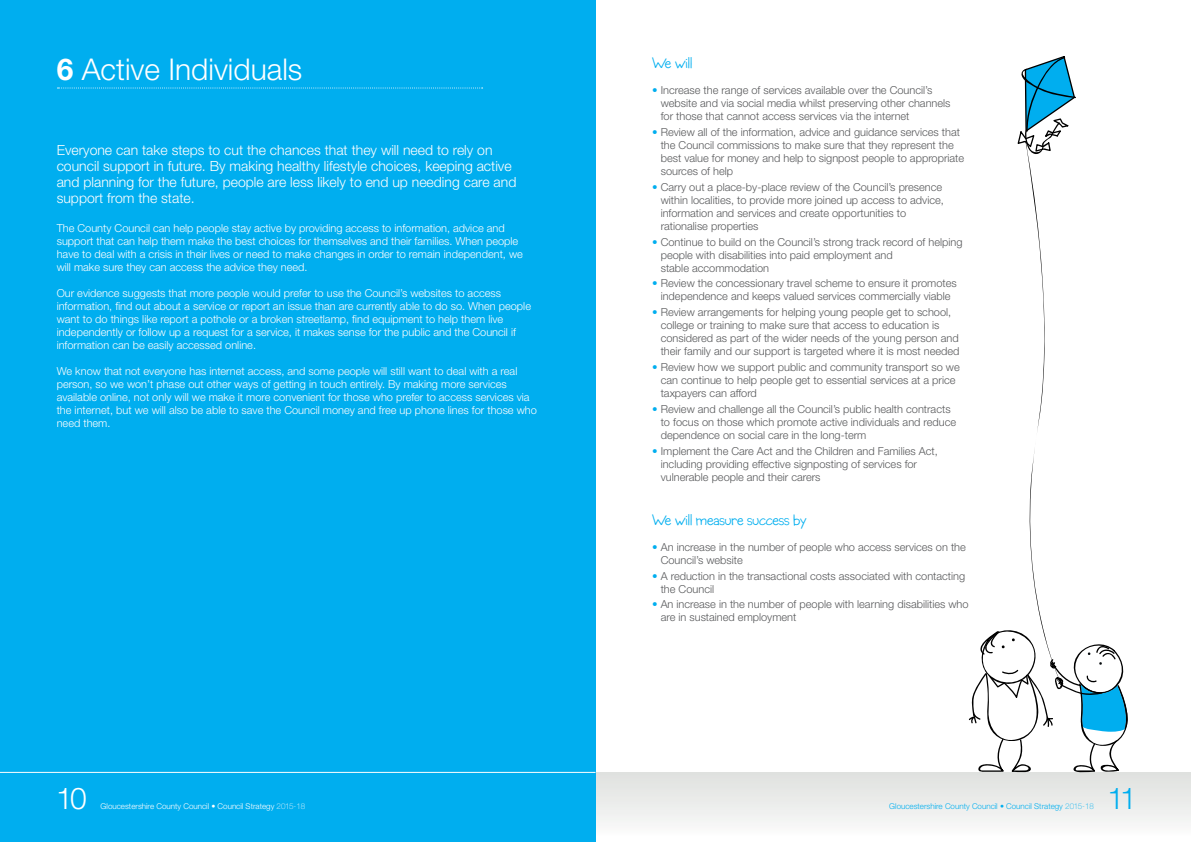
<style>
.page{position:relative;width:1191px;height:842px;background:#fff}
.page>*{position:absolute;margin:0;border:0;box-sizing:border-box;transform-origin:0 0}
.t1{font:300 30px "Helvetica Neue";color:#fff}
.t2{font:300 30px "Helvetica Neue";color:#00aeef}
.t3{font:16px "Coop Forged";color:#00aeef}
.t4{font:300 14px/16px "Helvetica Neue";color:#fff}
.t5{font:300 11px/13px "Helvetica Neue";color:#58595b}
.t6{font:300 11px/13px "Helvetica Neue";color:#fff}
.t7{font:300 8px "Helvetica Neue";color:#fff}
.t8{font:300 8px "Helvetica Neue";color:#00aeef}
.s1{font-weight:700}
.s2{color:#00aeef}
.s3{font-weight:100}
</style>
<div class="page">
<img style="left:595px;top:772px;width:596px;height:65px">
<div style="left:0;top:0;width:595px;height:842px;background:#00aeef"></div>
<svg style="left:58px;top:87px;width:424px;height:1px"></svg>
<svg style="left:968px;top:56px;width:167px;height:718px"></svg>
<hr style="left:0;top:772px;width:595px;height:1px;background:#fff">
<h1 class="t1" style="left:57px;top:51px;width:247px"><span class="s1">6</span> Active Individuals</h1>
<p class="t4" style="left:57px;top:142px;width:461px">Everyone can take steps to cut the chances that they will need to rely on council support in future. By making healthy lifestyle choices, keeping active and planning for the future, people are less likely to end up needing care and support from the state.</p>
<p class="t6" style="left:57px;top:221px;width:468px">The County Council can help people stay active by providing access to information, advice and support that can help them make the best choices for themselves and their families. When people have to deal with a crisis in their lives or need to make changes in order to remain independent, we will make sure they can access the advice they need.</p>
<p class="t6" style="left:57px;top:286px;width:476px">Our evidence suggests that more people would prefer to use the Council’s websites to access information, find out about a service or report an issue than are currently able to do so. When people want to do things like report a pothole or a broken streetlamp, find equipment to help them live independently or follow up a request for a service, it makes sense for the public and the Council if information can be easily accessed online.</p>
<p class="t6" style="left:57px;top:364px;width:482px">We know that not everyone has internet access, and some people will still want to deal with a real person, so we won’t phase out other ways of getting in touch entirely. By making more services available online, not only will we make it more convenient for those who prefer to access services via the internet, but we will also be able to save the Council money and free up phone lines for those who need them.</p>
<h2 class="t3" style="left:652px;top:53px;width:41px">We will</h2>
<p class="t5" style="left:660px;top:83px;width:291px;text-indent:-9px"><span class="s2">•</span> Increase the range of services available over the Council’s website and via social media whilst preserving other channels for those that cannot access services via the internet</p>
<p class="t5" style="left:660px;top:125px;width:305px;text-indent:-9px"><span class="s2">•</span> Review all of the information, advice and guidance services that the Council commissions to make sure that they represent the best value for money and help to signpost people to appropriate sources of help</p>
<p class="t5" style="left:660px;top:180px;width:285px;text-indent:-9px"><span class="s2">•</span> Carry out a place-by-place review of the Council’s presence within localities, to provide more joined up access to advice, information and services and create opportunities to rationalise properties</p>
<p class="t5" style="left:660px;top:235px;width:303px;text-indent:-9px"><span class="s2">•</span> Continue to build on the Council’s strong track record of helping people with disabilities into paid employment and<br>stable accommodation</p>
<p class="t5" style="left:652px;top:277px;width:306px;text-align:center"><span class="s2">•</span> Review the concessionary travel scheme to ensure it promotes independence and keeps valued services commercially viable</p>
<p class="t5" style="left:660px;top:306px;width:300px;text-indent:-9px"><span class="s2">•</span> Review arrangements for helping young people get to school, college or training to make sure that access to education is considered as part of the wider needs of the young person and their family and our support is targeted where it is most needed</p>
<p class="t5" style="left:660px;top:360px;width:300px;text-indent:-9px"><span class="s2">•</span> Review how we support public and community transport so we can continue to help people get to essential services at a price taxpayers can afford</p>
<p class="t5" style="left:660px;top:402px;width:297px;text-indent:-9px"><span class="s2">•</span> Review and challenge all the Council’s public health contracts to focus on those which promote active individuals and reduce dependence on social care in the long-term</p>
<p class="t5" style="left:660px;top:444px;width:278px;text-indent:-9px"><span class="s2">•</span> Implement the Care Act and the Children and Families Act, including providing effective signposting of services for vulnerable people and their carers</p>
<h2 class="t3" style="left:652px;top:510px;width:156px">We will measure success by</h2>
<p class="t5" style="left:660px;top:540px;width:307px;text-indent:-9px"><span class="s2">•</span> An increase in the number of people who access services on the<br>Council’s website</p>
<p class="t5" style="left:660px;top:569px;width:306px;text-indent:-9px"><span class="s2">•</span> A reduction in the transactional costs associated with contacting the Council</p>
<p class="t5" style="left:660px;top:598px;width:309px;text-indent:-9px"><span class="s2">•</span> An increase in the number of people with learning disabilities who are in sustained employment</p>
<h1 class="t1" style="left:56px;top:780px;width:32px">10</h1>
<p class="t7" style="left:101px;top:802px;width:206px">Gloucestershire County Council • Council Strategy <span class="s3">2015-18</span></p>
<p class="t8" style="left:889px;top:802px;width:206px">Gloucestershire County Council • Council Strategy <span class="s3">2015-18</span></p>
<h1 class="t2" style="left:1107px;top:780px;width:31px">11</h1>
</div>
